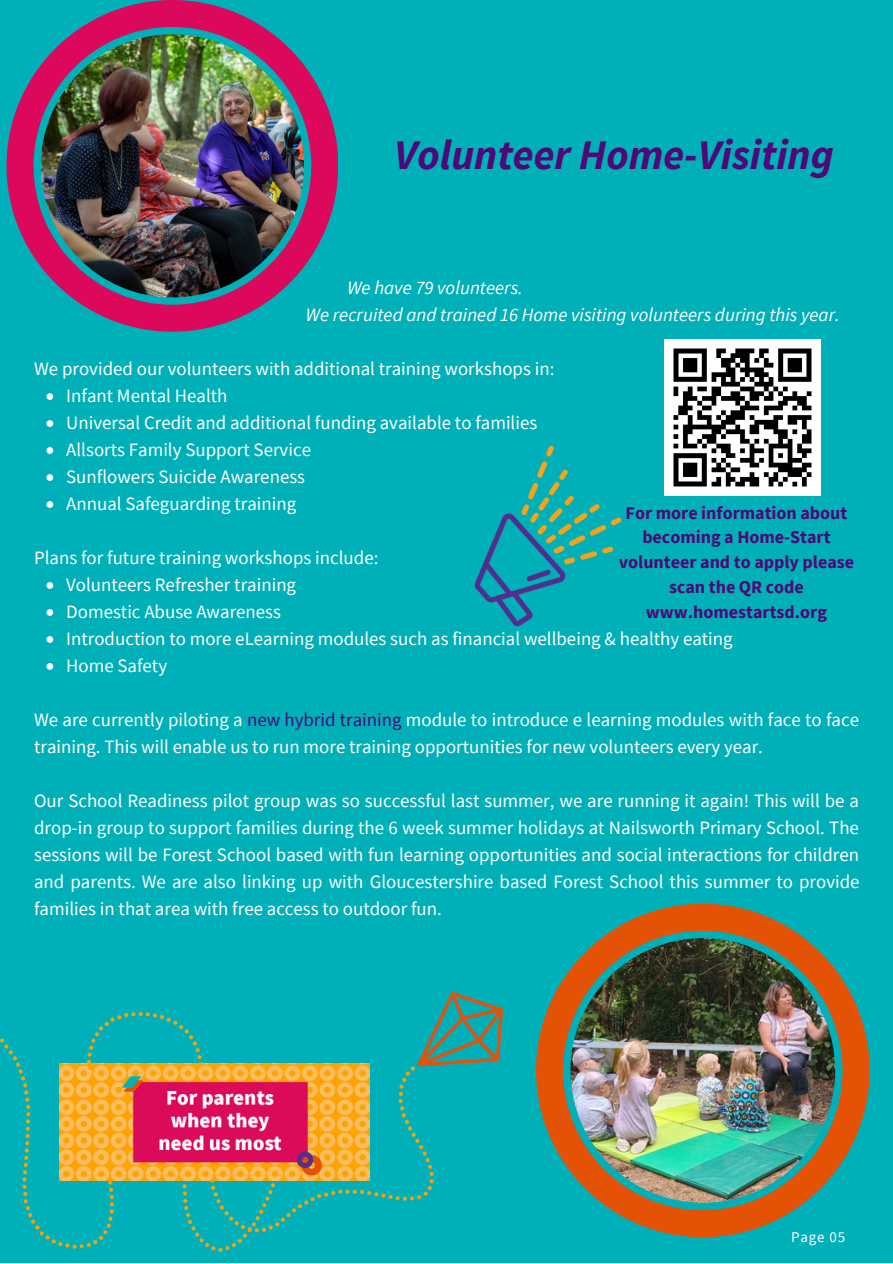
<style>
.page{position:relative;width:893px;height:1264px;background:#fff}
.page>*{position:absolute;margin:0;border:0;box-sizing:border-box;transform-origin:0 0}
.t1{font:italic 700 42px "Source Sans Pro";color:#500778}
.t2{font:18.9px/27px "Source Sans Pro";color:#fff}
.t3{font:italic 18.9px "Source Sans Pro";color:#fff}
.t4{font:700 18px/24.8px "Source Sans Pro";color:#500778;text-align:center}
.t5{font:15px "Source Sans Pro";letter-spacing:.06em;color:#fff}
.s1{color:#500778}
</style>
<div class="page">
<div style="left:0;top:0;width:892px;height:1262px;background:#00b0b9"></div>
<img style="left:7px;top:0;width:331px;height:332px">
<svg style="left:46px;top:393px;width:7px;height:7px"></svg>
<svg style="left:46px;top:420px;width:7px;height:7px"></svg>
<svg style="left:46px;top:447px;width:7px;height:7px"></svg>
<svg style="left:46px;top:474px;width:7px;height:7px"></svg>
<svg style="left:46px;top:501px;width:7px;height:7px"></svg>
<svg style="left:46px;top:582px;width:7px;height:7px"></svg>
<svg style="left:46px;top:609px;width:7px;height:7px"></svg>
<svg style="left:46px;top:636px;width:7px;height:7px"></svg>
<svg style="left:46px;top:663px;width:7px;height:7px"></svg>
<img style="left:474px;top:445px;width:148px;height:182px">
<img style="left:664px;top:339px;width:156px;height:156px">
<img style="left:536px;top:904px;width:333px;height:333px">
<img style="left:0;top:992px;width:502px;height:259px">
<img style="left:60px;top:1063px;width:309px;height:116px">
<p class="t1" style="left:394px;top:127px;width:441px">Volunteer Home-Visiting</p>
<p class="t3" style="left:347px;top:275px;width:177px">We have 79 volunteers.</p>
<p class="t3" style="left:306px;top:302px;width:535px">We recruited and trained 16 Home visiting volunteers during this year.</p>
<p class="t2" style="left:34px;top:355px;width:522px">We provided our volunteers with additional training workshops in:</p>
<p class="t2" style="left:66px;top:382px;width:163px">Infant Mental Health</p>
<p class="t2" style="left:66px;top:409px;width:472px">Universal Credit and additional funding available to families</p>
<p class="t2" style="left:66px;top:436px;width:246px">Allsorts Family Support Service</p>
<p class="t2" style="left:66px;top:463px;width:240px">Sunflowers Suicide Awareness</p>
<p class="t2" style="left:66px;top:490px;width:232px">Annual Safeguarding training</p>
<p class="t4" style="left:618px;top:500px;width:237px">For more information about becoming a Home-Start volunteer and to apply please scan the QR code</p>
<p class="t4" style="left:646px;top:598px;width:183px">www.homestartsd.org</p>
<p class="t2" style="left:34px;top:544px;width:346px">Plans for future training workshops include:</p>
<p class="t2" style="left:66px;top:571px;width:231px">Volunteers Refresher training</p>
<p class="t2" style="left:66px;top:598px;width:216px">Domestic Abuse Awareness</p>
<p class="t2" style="left:66px;top:625px;width:668px">Introduction to more eLearning modules such as financial wellbeing &amp; healthy eating</p>
<p class="t2" style="left:66px;top:652px;width:102px">Home Safety</p>
<p class="t2" style="left:34px;top:705px;width:826px">We are currently piloting a <span class="s1">new hybrid training</span> module to introduce e learning modules with face to face training. This will enable us to run more training opportunities for new volunteers every year.</p>
<p class="t2" style="left:34px;top:786px;width:827px;text-align:justify">Our School Readiness pilot group was so successful last summer, we are running it again! This will be a drop-in group to support families during the 6 week summer holidays at Nailsworth Primary School. The sessions will be Forest School based with fun learning opportunities and social interactions for children and parents. We are also linking up with Gloucestershire based Forest School this summer to provide families in that area with free access to outdoor fun.</p>
<p class="t5" style="left:791px;top:1226px;width:56px">Page 05</p>
</div>
